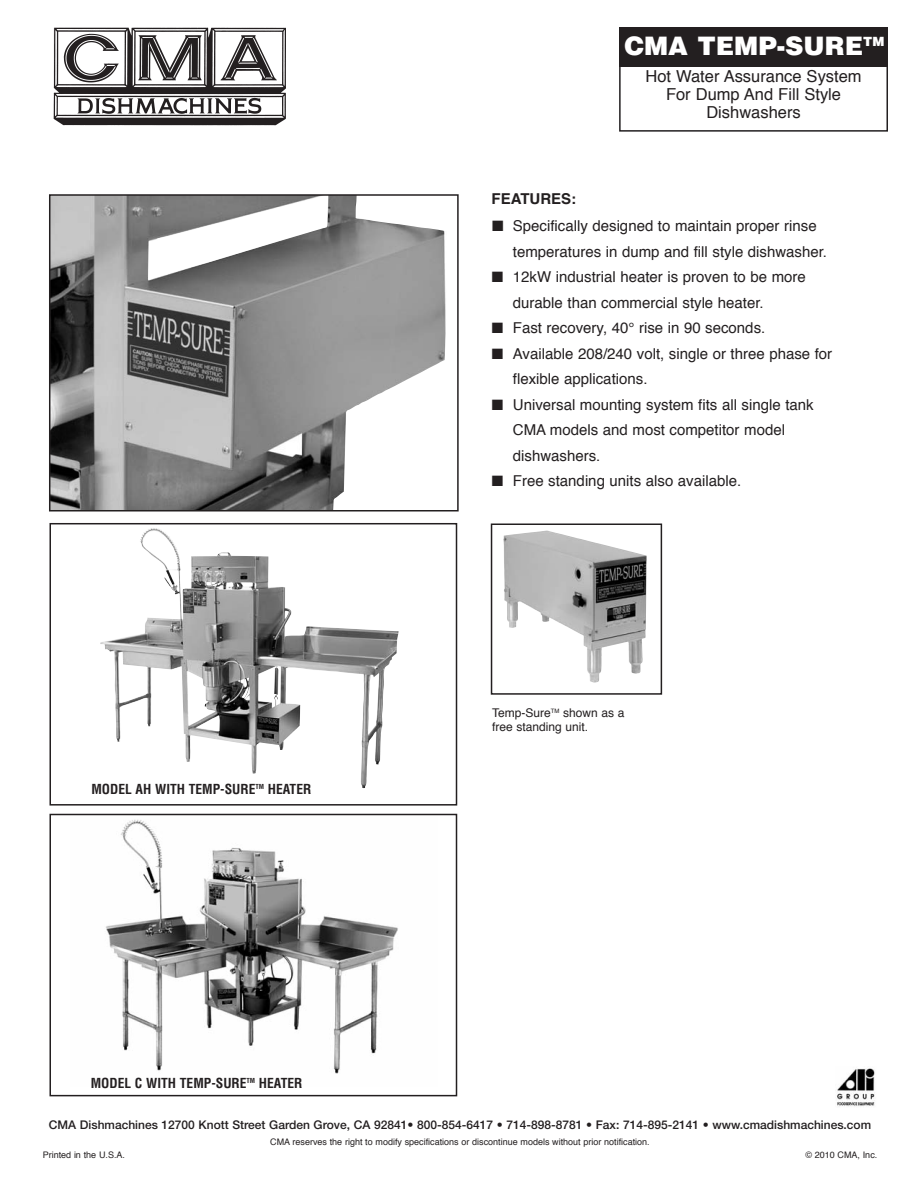
<style>
.page{position:relative;width:918px;height:1188px;background:#fff}
.page>*{position:absolute;margin:0;border:0;box-sizing:border-box;transform-origin:0 0}
.t1{font:900 25.5px "Helvetica";color:#fff}
.t2{font:16.5px/18px "Helvetica";color:#231f20;text-align:center}
.t3{font:15px/25.5px "Helvetica";color:#231f20}
.t4{font:700 15px "Helvetica";color:#231f20}
.t5{font:700 condensed 13.5px "Helvetica";color:#231f20}
.t6{font:500 12px "Helvetica Neue";color:#231f20}
.t7{font:12px/13.5px "Helvetica";color:#231f20}
.t8{font:9px "Helvetica";color:#231f20}
</style>
<div class="page">
<div style="left:619px;top:65px;width:269px;height:67px;border:2px solid #231f20"></div>
<div style="left:619px;top:27px;width:269px;height:39px;background:#231f20"></div>
<img style="left:52px;top:197px;width:394px;height:312px">
<div style="left:49px;top:194px;width:410px;height:318px;border:2px solid #231f20"></div>
<img style="left:100px;top:528px;width:299px;height:260px">
<div style="left:50px;top:523px;width:407px;height:283px;border:2px solid #231f20"></div>
<img style="left:106px;top:819px;width:292px;height:255px">
<div style="left:50px;top:814px;width:407px;height:282px;border:2px solid #231f20"></div>
<img style="left:503px;top:530px;width:144px;height:153px">
<div style="left:491px;top:524px;width:171px;height:171px;border:2px solid #231f20"></div>
<img style="left:53px;top:27px;width:232px;height:99px">
<img style="left:837px;top:1068px;width:38px;height:38px">
<h1 class="t1" style="left:624px;top:31px;width:261px">CMA TEMP-SURE<sup>TM</sup></h1>
<p class="t4" style="left:492px;top:192px;width:86px">FEATURES:</p>
<p class="t2" style="left:645px;top:69px;width:218px">Hot Water Assurance System<br>For Dump And Fill Style<br>Dishwashers</p>
<p class="t3" style="left:513px;top:214px;width:316px;text-indent:-21px">■ Specifically designed to maintain proper rinse temperatures in dump and fill style dishwasher.</p>
<p class="t3" style="left:513px;top:265px;width:294px;text-indent:-21px">■ 12kW industrial heater is proven to be more durable than commercial style heater.</p>
<p class="t3" style="left:492px;top:316px;width:275px">■ Fast recovery, 40° rise in 90 seconds.</p>
<p class="t3" style="left:513px;top:342px;width:321px;text-indent:-21px">■ Available 208/240 volt, single or three phase for flexible applications.</p>
<p class="t3" style="left:513px;top:393px;width:302px;text-indent:-21px">■ Universal mounting system fits all single tank<br>CMA models and most competitor model dishwashers.</p>
<p class="t3" style="left:492px;top:469px;width:251px">■ Free standing units also available.</p>
<p class="t5" style="left:91px;top:782px;width:221px">MODEL AH WITH TEMP-SURE<sup>TM</sup> HEATER</p>
<p class="t5" style="left:91px;top:1076px;width:213px">MODEL C WITH TEMP-SURE<sup>TM</sup> HEATER</p>
<p class="t7" style="left:492px;top:707px;width:134px">Temp-Sure<sup>TM</sup> shown as a free standing unit.</p>
<p class="t6" style="left:49px;top:1121px;width:824px">CMA Dishmachines 12700 Knott Street Garden Grove, CA 92841• 800-854-6417 • 714-898-8781 • Fax: 714-895-2141 • www.cmadishmachines.com</p>
<p class="t8" style="left:270px;top:1138px;width:381px">CMA reserves the right to modify specifications or discontinue models without prior notification.</p>
<p class="t8" style="left:43px;top:1151px;width:84px">Printed in the U.S.A.</p>
<p class="t8" style="left:805px;top:1151px;width:73px">© 2010 CMA, Inc.</p>
</div>
